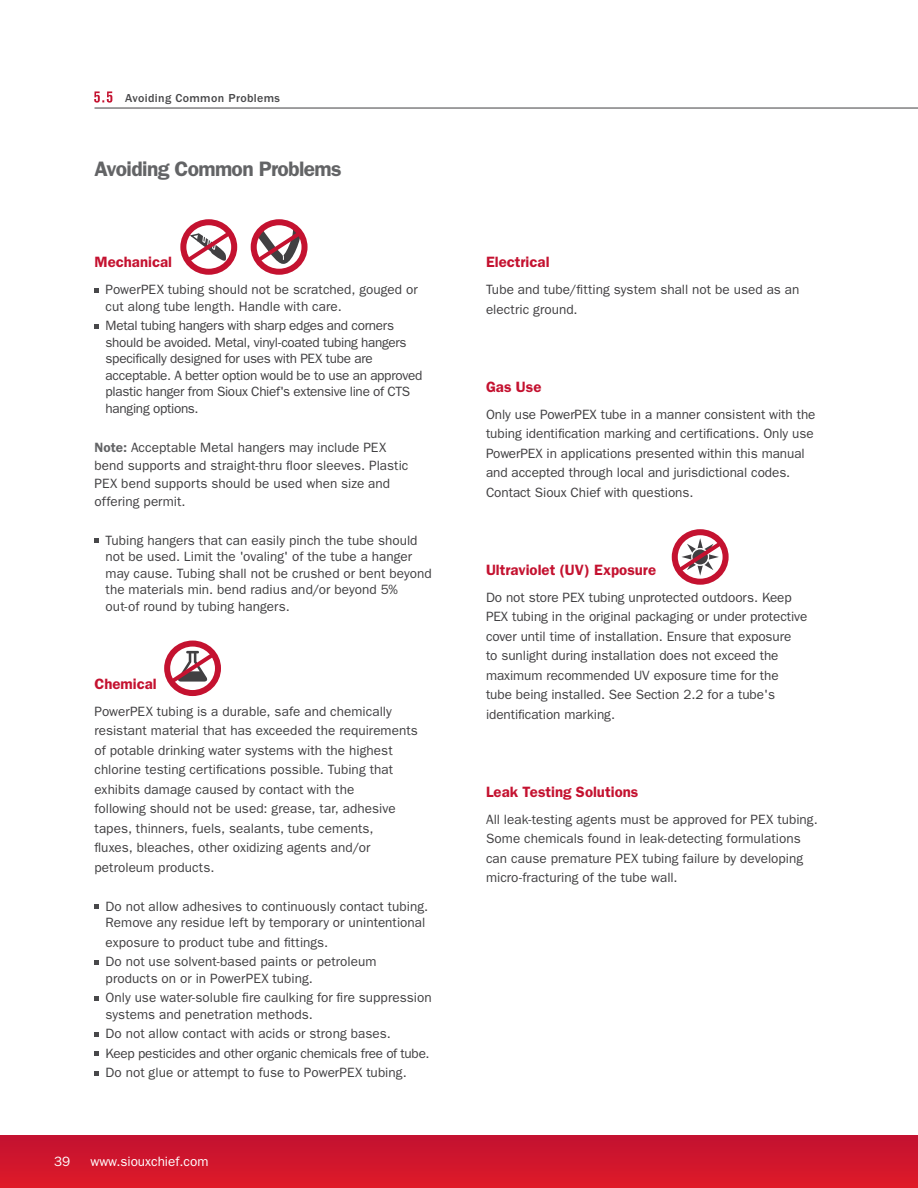
<style>
.page{position:relative;width:918px;height:1188px;background:#fff}
.page>*{position:absolute;margin:0;border:0;box-sizing:border-box;transform-origin:0 0}
.t1{font:600 21px "ITC Franklin Gothic Std";letter-spacing:-.03em;color:#636466}
.t2{font:600 15px "ITC Franklin Gothic Std";color:#c41230}
.t3{font:13.5px/19.5px "ITC Franklin Gothic Std";color:#414042}
.t4{font:13.5px/16.5px "ITC Franklin Gothic Std";letter-spacing:-.02em;color:#414042}
.t5{font:13.5px "ITC Franklin Gothic Std";color:#fff}
.t6{font:500 12px "ITC Franklin Gothic Std";letter-spacing:.03em;color:#48484a}
.s1{font-weight:600;color:#636466}
</style>
<div class="page">
<svg style="left:94px;top:288px;width:5px;height:4px"></svg>
<svg style="left:94px;top:324px;width:5px;height:4px"></svg>
<svg style="left:94px;top:538px;width:5px;height:5px"></svg>
<svg style="left:94px;top:904px;width:5px;height:5px"></svg>
<svg style="left:94px;top:960px;width:5px;height:4px"></svg>
<svg style="left:94px;top:996px;width:5px;height:4px"></svg>
<svg style="left:94px;top:1032px;width:5px;height:4px"></svg>
<svg style="left:94px;top:1051px;width:5px;height:5px"></svg>
<svg style="left:94px;top:1071px;width:5px;height:4px"></svg>
<div style="left:164px;top:641px;width:57px;height:55px;border:6px solid #c41230;border-radius:50%"></div>
<svg style="left:166px;top:648px;width:54px;height:39px"></svg>
<div style="left:180px;top:219px;width:57px;height:56px;border:6px solid #c41230;border-radius:50%"></div>
<svg style="left:182px;top:227px;width:54px;height:39px"></svg>
<div style="left:251px;top:219px;width:57px;height:56px;border:6px solid #c41230;border-radius:50%"></div>
<svg style="left:251px;top:221px;width:56px;height:47px"></svg>
<div style="left:672px;top:529px;width:57px;height:56px;border:6px solid #c41230;border-radius:50%"></div>
<svg style="left:674px;top:537px;width:54px;height:39px"></svg>
<hr style="left:94px;top:108px;width:824px;height:1px;background:#414042">
<svg style="left:94px;top:91px;width:18px;height:12px"></svg>
<div style="left:0;top:1136px;width:918px;height:52px;background:linear-gradient(to bottom,#c21231,#df1a28)"></div>
<p class="t6" style="left:125px;top:92px;width:156px">Avoiding Common Problems</p>
<h1 class="t1" style="left:94px;top:157px;width:249px">Avoiding Common Problems</h1>
<p class="t2" style="left:94px;top:253px;width:79px">Mechanical</p>
<p class="t3" style="left:106px;top:282px;width:314px;line-height:16.5px">PowerPEX tubing should not be scratched, gouged or cut along tube length. Handle with care.</p>
<p class="t4" style="left:106px;top:318px;width:318px">Metal tubing hangers with sharp edges and corners should be avoided. Metal, vinyl-coated tubing hangers specifically designed for uses with PEX tube are acceptable. A better option would be to use an approved plastic hanger from Sioux Chief's extensive line of CTS hanging options.</p>
<p class="t3" style="left:94px;top:438px;width:315px;line-height:18px"><span class="s1">Note:</span> Acceptable Metal hangers may include PEX bend supports and straight-thru floor sleeves. Plastic PEX bend supports should be used when size and offering permit.</p>
<p class="t3" style="left:106px;top:532px;width:328px;line-height:16.5px">Tubing hangers that can easily pinch the tube should not be used. Limit the 'ovaling' of the tube a hanger may cause. Tubing shall not be crushed or bent beyond the materials min. bend radius and/or beyond 5% out-of round by tubing hangers.</p>
<p class="t2" style="left:94px;top:675px;width:64px">Chemical</p>
<p class="t3" style="left:94px;top:702px;width:325px">PowerPEX tubing is a durable, safe and chemically resistant material that has exceeded the requirements of potable drinking water systems with the highest chlorine testing certifications possible. Tubing that exhibits damage caused by contact with the<br>following should not be used: grease, tar, adhesive tapes, thinners, fuels, sealants, tube cements,<br>fluxes, bleaches, other oxidizing agents and/or petroleum products.</p>
<p class="t3" style="left:106px;top:898px;width:324px;line-height:16.5px">Do not allow adhesives to continuously contact tubing.<br>Remove any residue left by temporary or unintentional</p>
<p class="t3" style="left:106px;top:933px;width:273px">exposure to product tube and fittings.<br>Do not use solvent-based paints or petroleum</p>
<p class="t3" style="left:106px;top:969px;width:328px">products on or in PowerPEX tubing.<br>Only use water-soluble fire caulking for fire suppression</p>
<p class="t3" style="left:106px;top:1005px;width:325px">systems and penetration methods.<br>Do not allow contact with acids or strong bases.<br>Keep pesticides and other organic chemicals free of tube.<br>Do not glue or attempt to fuse to PowerPEX tubing.</p>
<p class="t5" style="left:54px;top:1154px;width:18px">39</p>
<p class="t5" style="left:90px;top:1154px;width:119px">www.siouxchief.com</p>
<p class="t2" style="left:486px;top:253px;width:65px">Electrical</p>
<p class="t3" style="left:486px;top:280px;width:315px">Tube and tube/fitting system shall not be used as an electric ground.</p>
<p class="t2" style="left:486px;top:378px;width:57px">Gas Use</p>
<p class="t3" style="left:486px;top:405px;width:331px">Only use PowerPEX tube in a manner consistent with the tubing identification marking and certifications. Only use PowerPEX in applications presented within this manual and accepted through local and jurisdictional codes.<br>Contact Sioux Chief with questions.</p>
<p class="t2" style="left:486px;top:561px;width:172px">Ultraviolet (UV) Exposure</p>
<p class="t3" style="left:486px;top:588px;width:323px">Do not store PEX tubing unprotected outdoors. Keep PEX tubing in the original packaging or under protective cover until time of installation. Ensure that exposure<br>to sunlight during installation does not exceed the maximum recommended UV exposure time for the tube being installed. See Section 2.2 for a tube's identification marking.</p>
<p class="t2" style="left:486px;top:783px;width:154px">Leak Testing Solutions</p>
<p class="t3" style="left:486px;top:810px;width:333px">All leak-testing agents must be approved for PEX tubing.<br>Some chemicals found in leak-detecting formulations can cause premature PEX tubing failure by developing micro-fracturing of the tube wall.</p>
</div>
